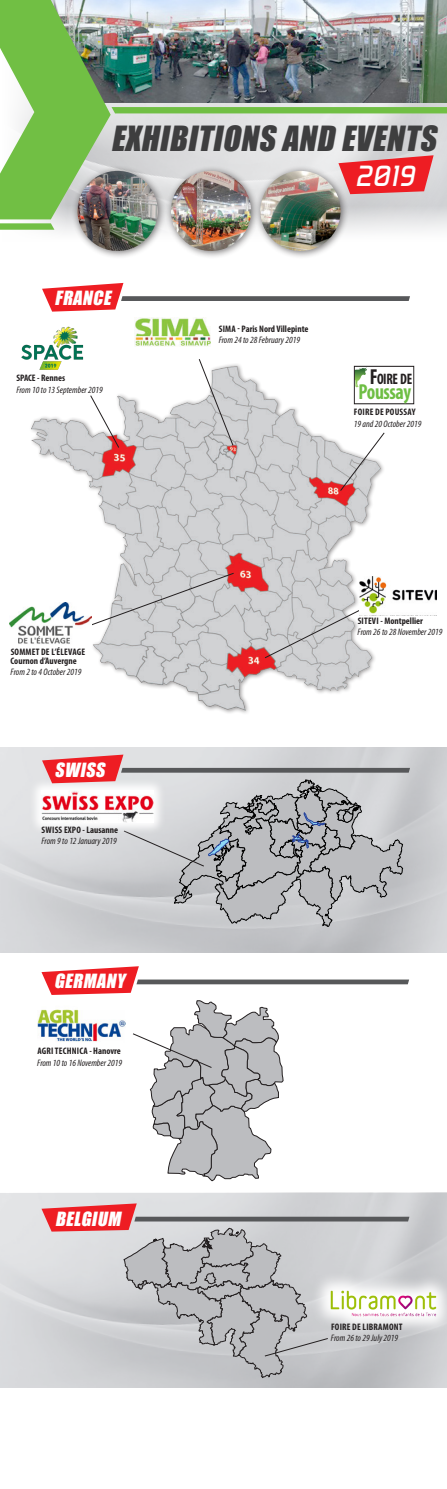
<style>
.page{position:relative;width:447px;height:1489px;background:#fff}
.page>*{position:absolute;margin:0;border:0;box-sizing:border-box;transform-origin:0 0}
.t1{font:italic 31.88px "Impact";color:#3e3e3f}
.Titre_entête_droite{font:italic 29.78px "Aero Matics";color:#fff}
.t2{font:700 condensed 21.75px "Myriad Pro";letter-spacing:-.02em;color:#6ebe44;scale:.91 1}
.Titre_entête_droite-2{font:italic 18px "Impact";color:#fff}
.t3{font:700 condensed 15.23px "Myriad Pro";letter-spacing:-.03em;color:#231f20;scale:.91 1}
.t4{font:italic condensed 9.45px "Myriad Pro";color:#231f20}
.t5{font:700 condensed 9.45px "Myriad Pro";color:#231f20}
.t6{font:700 condensed 9.45px "Myriad Pro";letter-spacing:.02em;color:#231f20}
.s1{font-size:21.75px}
</style>
<div class="page">
<img style="left:0;top:747px;width:446px;height:205px">
<img style="left:0;top:1192px;width:446px;height:195px">
<svg style="left:28px;top:777px;width:14px;height:58px"></svg>
<svg style="left:133px;top:1000px;width:150px;height:180px"></svg>
<svg style="left:42px;top:283px;width:368px;height:28px"></svg>
<img style="left:32px;top:359px;width:355px;height:352px">
<svg style="left:90px;top:395px;width:29px;height:53px"></svg>
<svg style="left:74px;top:573px;width:160px;height:58px"></svg>
<svg style="left:264px;top:608px;width:98px;height:50px;background:#cacacb"></svg>
<svg style="left:340px;top:432px;width:44px;height:59px"></svg>
<svg style="left:199px;top:359px;width:34px;height:86px"></svg>
<img style="left:37px;top:1009px;width:88px;height:33px">
<svg style="left:409px;top:1270px;width:37px;height:66px"></svg>
<img style="left:409px;top:1287px;width:29px;height:33px">
<img style="left:21px;top:326px;width:70px;height:52px">
<img style="left:134px;top:318px;width:77px;height:29px">
<div style="left:354px;top:366px;width:59px;height:38px;background:#fff"></div>
<svg style="left:356px;top:368px;width:11px;height:19px"></svg>
<div style="left:354px;top:366px;width:59px;height:38px;border:1px solid #231f20"></div>
<img style="left:359px;top:576px;width:77px;height:39px">
<img style="left:0;top:0;width:446px;height:230px">
<svg style="left:42px;top:754px;width:368px;height:172px;background:#c0b9bc"></svg>
<svg style="left:41px;top:966px;width:368px;height:28px"></svg>
<svg style="left:41px;top:1203px;width:368px;height:174px;background:#c6c1c3"></svg>
<div style="left:72px;top:165px;width:94px;height:94px;background:#231f20;opacity:.6"></div>
<img style="left:77px;top:171px;width:81px;height:80px;border-radius:40px">
<div style="left:165px;top:165px;width:94px;height:94px;background:#231f20;opacity:.6"></div>
<img style="left:171px;top:171px;width:80px;height:80px;border-radius:40px">
<div style="left:254px;top:165px;width:94px;height:94px;background:#231f20;opacity:.6"></div>
<img style="left:260px;top:171px;width:80px;height:80px;border-radius:40px">
<img style="left:9px;top:602px;width:83px;height:42px">
<p class="t1" style="left:111px;top:114px;width:334px">EXHIBITIONS AND EVENTS</p>
<p class="Titre_entête_droite-2" style="left:55px;top:284px;width:62px">FRANCE</p>
<p class="t5" style="left:16px;top:372px;width:50px">SPACE - Rennes</p>
<p class="t4" style="left:16px;top:384px;width:88px">From 10 to 13 September 2019</p>
<p class="t6" style="left:11px;top:646px;width:76px">SOMMET DE L’ÉLEVAGE</p>
<p class="t5" style="left:11px;top:654px;width:68px">Cournon d’Auvergne</p>
<p class="t4" style="left:11px;top:666px;width:72px">From 2 to 4 October 2019</p>
<p class="Titre_entête_droite-2" style="left:55px;top:755px;width:56px">SWISS</p>
<p class="t5" style="left:42px;top:823px;width:78px">SWISS EXPO - Lausanne</p>
<p class="t4" style="left:41px;top:835px;width:77px">From 9 to 12 January 2019</p>
<p class="Titre_entête_droite-2" style="left:54px;top:967px;width:77px">GERMANY</p>
<p class="t6" style="left:37px;top:1045px;width:85px">AGRI TECHNICA - Hanovre</p>
<p class="t4" style="left:37px;top:1056px;width:86px">From 10 to 16 November 2019</p>
<p class="Titre_entête_droite-2" style="left:55px;top:1204px;width:71px">BELGIUM</p>
<p class="Titre_entête_droite" style="left:355px;top:159px;width:66px">2019</p>
<p class="t5" style="left:219px;top:323px;width:91px">SIMA - Paris Nord Villepinte</p>
<p class="t4" style="left:218px;top:334px;width:83px">From 24 to 28 February 2019</p>
<p class="t3" style="left:369px;top:369px;width:48px"><span class="s1">F</span>OIRE DE</p>
<p class="t2" style="left:358px;top:378px;width:59px">Poussay</p>
<p class="t6" style="left:354px;top:406px;width:63px">FOIRE DE POUSSAY</p>
<p class="t4" style="left:353px;top:417px;width:69px">19 and 20 October 2019</p>
<p class="t5" style="left:357px;top:614px;width:67px">SITEVI - Montpellier</p>
<p class="t4" style="left:357px;top:626px;width:86px">From 26 to 28 November 2019</p>
<p class="t6" style="left:331px;top:1320px;width:73px">FOIRE DE LIBRAMONT</p>
<p class="t4" style="left:331px;top:1331px;width:69px">From 26 to 29 July 2019</p>
</div>
